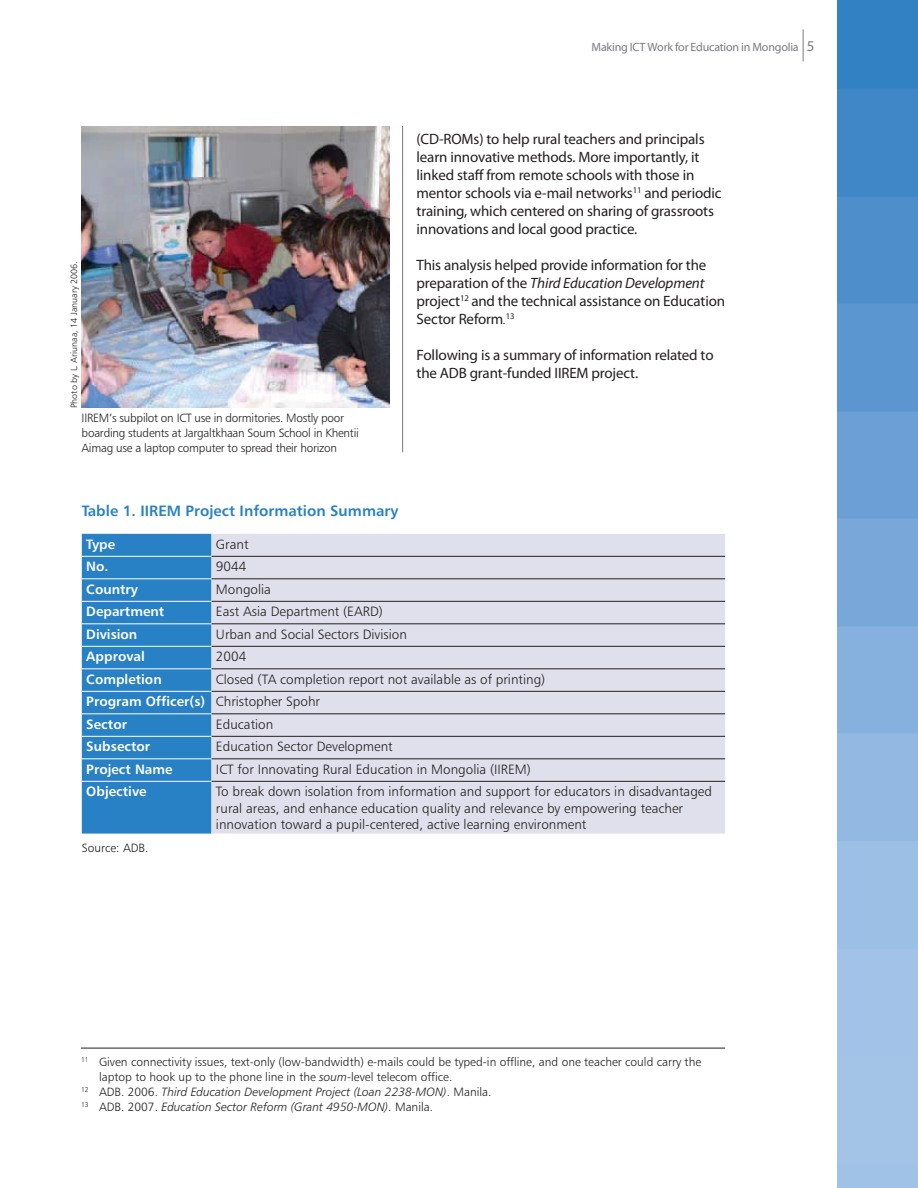
<style>
.page{position:relative;width:918px;height:1188px;background:#fff}
.page>*{position:absolute;margin:0;border:0;box-sizing:border-box;transform-origin:0 0}
.t1{font:15px/18px "Myriad Pro";letter-spacing:-.01em;color:#231f20}
.t2{font:15px "Humanist 777 BT Bold B";color:#2881c4}
.t3{font:13.5px/16.5px "Humanist 777 BT Light B";color:#231f20}
.t4{font:13.5px/22.5px "Humanist 777 BT Bold B";color:#fff}
.t5{font:12px/15px "Humanist 777 BT Light B";color:#231f20}
.t6{font:12px/15px "Humanist 777 BT Light B";letter-spacing:-.02em;color:#231f20}
.t7{font:12px/15px "Humanist 777 BT Light Italic B";color:#231f20}
.t8{font:12px "Myriad Pro";letter-spacing:-.015em;color:#787c83}
.t9{font:9px "Humanist 777 BT Light B";color:#231f20}
.s1{font-size:15px}
.s2{font-style:italic}
.s3{font-weight:300;font-style:italic}
.s4{font-family:"Humanist 777 BT Light B";color:#231f20}
.s5{font-family:"Humanist 777 BT Light Italic B"}
.s6{font-family:"Humanist 777 BT Light B"}
</style>
<div class="page">
<img style="left:837px;top:0;width:81px;height:1188px">
<hr style="left:803px;top:29px;width:1px;height:32px;background:#787c83">
<hr style="left:402px;top:126px;width:1px;height:326px;background:#77787b">
<img style="left:82px;top:126px;width:308px;height:282px">
<div style="left:82px;top:534px;width:130px;height:300px;background:#2881c4"></div>
<div style="left:212px;top:534px;width:513px;height:300px;background:#e0e0ed"></div>
<hr style="left:212px;top:556px;width:513px;height:1px;background:#231f20">
<hr style="left:212px;top:578px;width:513px;height:1px;background:#231f20">
<hr style="left:212px;top:601px;width:513px;height:1px;background:#231f20">
<hr style="left:212px;top:623px;width:513px;height:1px;background:#231f20">
<hr style="left:212px;top:646px;width:513px;height:1px;background:#231f20">
<hr style="left:212px;top:668px;width:513px;height:1px;background:#231f20">
<hr style="left:212px;top:691px;width:513px;height:1px;background:#231f20">
<hr style="left:212px;top:713px;width:513px;height:1px;background:#231f20">
<hr style="left:212px;top:736px;width:513px;height:1px;background:#231f20">
<hr style="left:212px;top:758px;width:513px;height:1px;background:#231f20">
<hr style="left:212px;top:781px;width:513px;height:1px;background:#231f20">
<hr style="left:82px;top:556px;width:130px;height:1px;background:#fff">
<hr style="left:82px;top:578px;width:130px;height:1px;background:#fff">
<hr style="left:82px;top:601px;width:130px;height:1px;background:#fff">
<hr style="left:82px;top:623px;width:130px;height:1px;background:#fff">
<hr style="left:82px;top:646px;width:130px;height:1px;background:#fff">
<hr style="left:82px;top:668px;width:130px;height:1px;background:#fff">
<hr style="left:82px;top:691px;width:130px;height:1px;background:#fff">
<hr style="left:82px;top:713px;width:130px;height:1px;background:#fff">
<hr style="left:82px;top:736px;width:130px;height:1px;background:#fff">
<hr style="left:82px;top:758px;width:130px;height:1px;background:#fff">
<hr style="left:82px;top:781px;width:130px;height:1px;background:#fff">
<hr style="left:81px;top:1048px;width:644px;height:1px;background:#231f20">
<p class="t9" style="left:70px;top:408px;width:149px;rotate:-90deg">Photo by L. Ariunaa, 14 January 2006.</p>
<p class="t6" style="left:82px;top:411px;width:279px">IIREM’s subpilot on ICT use in dormitories. Mostly poor boarding students at Jargaltkhaan Soum School in Khentii<br>Aimag use a laptop computer to spread their horizon</p>
<p class="t8" style="left:592px;top:42px;width:225px">Making ICT Work for Education in Mongolia <span class="s1">5</span></p>
<p class="t1" style="left:417px;top:131px;width:306px">(CD-ROMs) to help rural teachers and principals learn innovative methods. More importantly, it linked staff from remote schools with those in mentor schools via e-mail networks<sup>11</sup> and periodic training, which centered on sharing of grassroots innovations and local good practice.</p>
<p class="t1" style="left:417px;top:257px;width:310px">This analysis helped provide information for the preparation of the <span class="s2">Third Education Development </span>project<sup>12</sup> and the technical assistance on Education Sector Reform<span class="s3">.</span><sup>13</sup></p>
<p class="t1" style="left:417px;top:347px;width:299px">Following is a summary of information related to the ADB grant-funded IIREM project.</p>
<p class="t2" style="left:82px;top:505px;width:318px">Table 1. IIREM Project Information Summary</p>
<p class="t4" style="left:86px;top:534px;width:30px">Type</p>
<p class="t3" style="left:216px;top:537px;width:34px">Grant</p>
<p class="t4" style="left:86px;top:556px;width:24px">No.</p>
<p class="t3" style="left:216px;top:559px;width:32px">9044</p>
<p class="t4" style="left:86px;top:579px;width:53px">Country</p>
<p class="t3" style="left:216px;top:582px;width:57px">Mongolia</p>
<p class="t4" style="left:86px;top:601px;width:79px">Department</p>
<p class="t3" style="left:216px;top:604px;width:169px">East Asia Department (EARD)</p>
<p class="t4" style="left:86px;top:624px;width:53px">Division</p>
<p class="t3" style="left:216px;top:627px;width:192px">Urban and Social Sectors Division</p>
<p class="t4" style="left:86px;top:646px;width:60px">Approval</p>
<p class="t3" style="left:216px;top:649px;width:32px">2004</p>
<p class="t4" style="left:86px;top:669px;width:77px">Completion</p>
<p class="t3" style="left:216px;top:672px;width:331px">Closed (TA completion report not available as of printing)</p>
<p class="t4" style="left:86px;top:691px;width:235px">Program Officer(s) <span class="s4">Christopher Spohr<br></span>Sector</p>
<p class="t3" style="left:216px;top:717px;width:59px">Education</p>
<p class="t4" style="left:86px;top:736px;width:65px">Subsector</p>
<p class="t3" style="left:216px;top:739px;width:178px">Education Sector Development</p>
<p class="t4" style="left:86px;top:759px;width:88px">Project Name</p>
<p class="t3" style="left:216px;top:762px;width:317px">ICT for Innovating Rural Education in Mongolia (IIREM)</p>
<p class="t4" style="left:86px;top:781px;width:62px">Objective</p>
<p class="t3" style="left:216px;top:784px;width:498px">To break down isolation from information and support for educators in disadvantaged rural areas, and enhance education quality and relevance by empowering teacher innovation toward a pupil-centered, active learning environment</p>
<p class="t5" style="left:82px;top:841px;width:68px">Source: ADB.</p>
<p class="t5" style="left:99px;top:1056px;width:604px;text-indent:-18px"><sup>11</sup> Given connectivity issues, text-only (low-bandwidth) e-mails could be typed-in offline, and one teacher could carry the laptop to hook up to the phone line in the <span class="s5">soum</span>-level telecom office.</p>
<p class="t7" style="left:81px;top:1086px;width:412px"><sup>12</sup> <span class="s6">ADB. 2006.</span> Third Education Development Project (Loan 2238-MON)<span class="s6">. Manila.<br></span><sup>13</sup> <span class="s6">ADB. 2007.</span> Education Sector Reform (Grant 4950-MON)<span class="s6">. Manila.</span></p>
</div>
